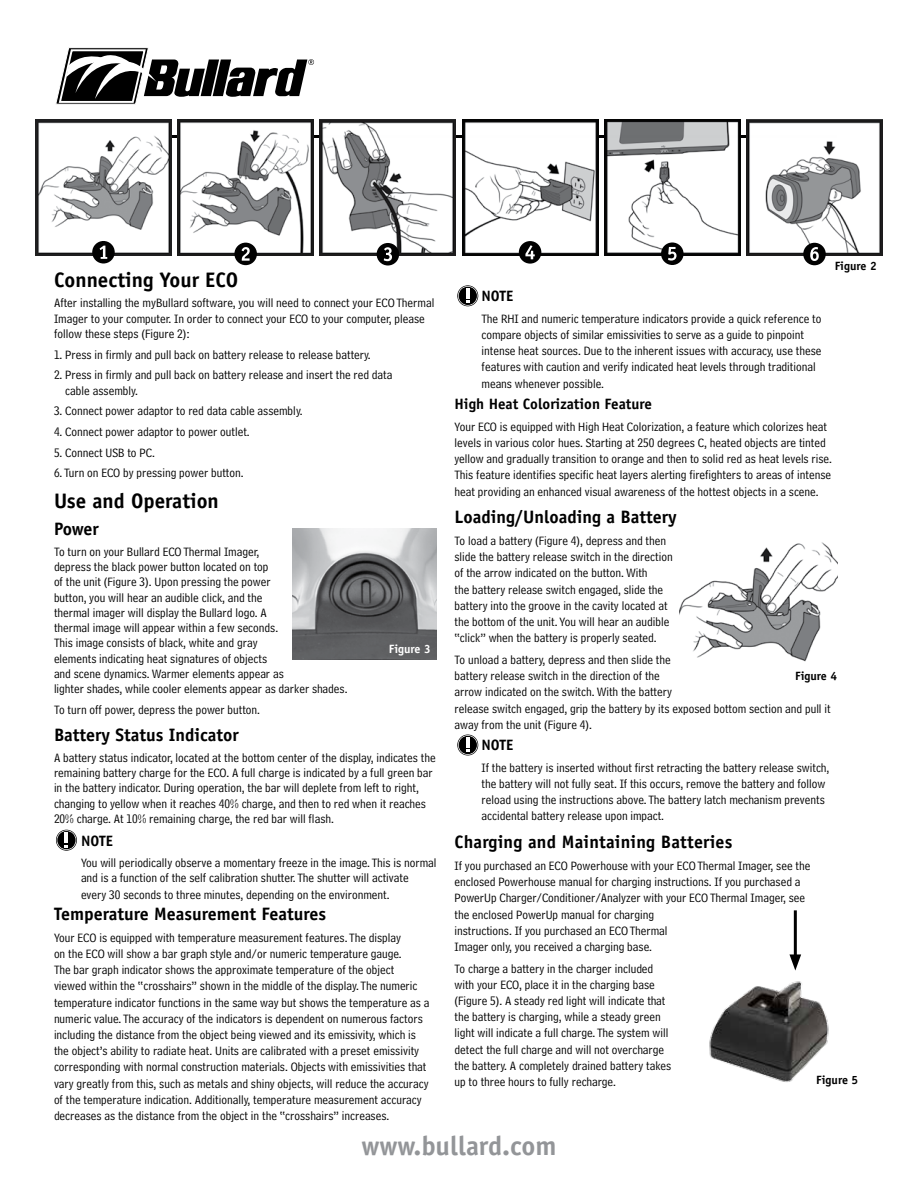
<style>
.page{position:relative;width:918px;height:1188px;background:#fff}
.page>*{position:absolute;margin:0;border:0;box-sizing:border-box;transform-origin:0 0}
.t1{font:700 27px "Officina Sans";color:#939598}
.t2{font:700 21px "Officina Sans";color:#000}
.t3{font:700 18px "Officina Sans";color:#000}
.t4{font:700 15px "Officina Sans";color:#000}
.t5{font:12.75px/16.2px "Bell Centennial Address";color:#000}
.t6{font:700 12px "Officina Sans";color:#000}
.t7{font:700 12px "Officina Sans";color:#fff}
</style>
<div class="page">
<svg style="left:56px;top:47px;width:258px;height:57px"></svg>
<hr style="left:54px;top:135px;width:783px;height:3px;background:#000">
<img style="left:293px;top:528px;width:143px;height:132px">
<svg style="left:56px;top:830px;width:21px;height:21px"></svg>
<img style="left:680px;top:542px;width:157px;height:120px">
<img style="left:36px;top:120px;width:135px;height:135px">
<div style="left:92px;top:241px;width:23px;height:23px;background:#010101;border-radius:50%"></div>
<svg style="left:100px;top:246px;width:7px;height:13px"></svg>
<img style="left:462px;top:120px;width:136px;height:135px">
<div style="left:519px;top:241px;width:22px;height:23px;background:#010101;border-radius:50%"></div>
<svg style="left:525px;top:245px;width:10px;height:14px"></svg>
<img style="left:604px;top:120px;width:136px;height:135px">
<div style="left:661px;top:242px;width:23px;height:23px;background:#010101;border-radius:50%"></div>
<svg style="left:668px;top:247px;width:9px;height:14px"></svg>
<img style="left:178px;top:120px;width:136px;height:135px">
<div style="left:234px;top:243px;width:23px;height:22px;background:#010101;border-radius:50%"></div>
<svg style="left:242px;top:247px;width:8px;height:14px"></svg>
<img style="left:320px;top:120px;width:136px;height:135px">
<div style="left:377px;top:243px;width:22px;height:23px;background:#010101;border-radius:50%"></div>
<svg style="left:384px;top:247px;width:8px;height:14px"></svg>
<img style="left:747px;top:120px;width:135px;height:135px">
<div style="left:803px;top:243px;width:23px;height:22px;background:#010101;border-radius:50%"></div>
<svg style="left:810px;top:247px;width:9px;height:14px"></svg>
<svg style="left:457px;top:285px;width:21px;height:21px"></svg>
<svg style="left:457px;top:735px;width:21px;height:21px"></svg>
<img style="left:709px;top:981px;width:120px;height:101px">
<hr style="left:794px;top:910px;width:3px;height:50px;background:#000">
<svg style="left:789px;top:954px;width:12px;height:17px"></svg>
<h2 class="t2" style="left:54px;top:266px;width:186px">Connecting Your ECO</h2>
<p class="t5" style="left:54px;top:295px;width:382px;line-height:15.3px">After installing the myBullard software, you will need to connect your ECO Thermal<br>Imager to your computer. In order to connect your ECO to your computer, please follow these steps (Figure 2):</p>
<p class="t5" style="left:54px;top:346px;width:318px">1. Press in firmly and pull back on battery release to release battery.</p>
<p class="t5" style="left:65px;top:367px;width:329px;line-height:15.3px;text-indent:-11px">2. Press in firmly and pull back on battery release and insert the red data cable assembly.</p>
<p class="t5" style="left:54px;top:403px;width:250px">3. Connect power adaptor to red data cable assembly.</p>
<p class="t5" style="left:54px;top:424px;width:197px">4. Connect power adaptor to power outlet.</p>
<p class="t5" style="left:54px;top:444px;width:102px">5. Connect USB to PC.</p>
<p class="t5" style="left:54px;top:465px;width:191px">6. Turn on ECO by pressing power button.</p>
<h2 class="t2" style="left:54px;top:488px;width:166px">Use and Operation</h2>
<h3 class="t3" style="left:54px;top:518px;width:46px">Power</h3>
<p class="t5" style="left:54px;top:544px;width:295px;line-height:15.3px">To turn on your Bullard ECO Thermal Imager,<br>depress the black power button located on top<br>of the unit (Figure 3). Upon pressing the power<br>button, you will hear an audible click, and the<br>thermal imager will display the Bullard logo. A<br>thermal image will appear within a few seconds.<br>This image consists of black, white and gray<br>elements indicating heat signatures of objects<br>and scene dynamics. Warmer elements appear as<br>lighter shades, while cooler elements appear as darker shades.</p>
<p class="t5" style="left:54px;top:702px;width:208px">To turn off power, depress the power button.</p>
<h3 class="t3" style="left:54px;top:724px;width:186px">Battery Status Indicator</h3>
<p class="t5" style="left:54px;top:750px;width:383px;line-height:15.3px">A battery status indicator, located at the bottom center of the display, indicates the remaining battery charge for the ECO. A full charge is indicated by a full green bar in the battery indicator. During operation, the bar will deplete from left to right, changing to yellow when it reaches 40% charge, and then to red when it reaches 20% charge. At 10% remaining charge, the red bar will flash.</p>
<p class="t4" style="left:81px;top:832px;width:18px">Note</p>
<p class="t5" style="left:81px;top:855px;width:357px;line-height:15.8px">You will periodically observe a momentary freeze in the image. This is normal and is a function of the self calibration shutter. The shutter will activate every 30 seconds to three minutes, depending on the environment.</p>
<h3 class="t3" style="left:54px;top:903px;width:274px">Temperature Measurement Features</h3>
<p class="t5" style="left:54px;top:929px;width:377px">Your ECO is equipped with temperature measurement features. The display<br>on the ECO will show a bar graph style and/or numeric temperature gauge.<br>The bar graph indicator shows the approximate temperature of the object viewed within the “crosshairs” shown in the middle of the display. The numeric temperature indicator functions in the same way but shows the temperature as a numeric value. The accuracy of the indicators is dependent on numerous factors including the distance from the object being viewed and its emissivity, which is the object’s ability to radiate heat. Units are calibrated with a preset emissivity corresponding with normal construction materials. Objects with emissivities that vary greatly from this, such as metals and shiny objects, will reduce the accuracy of the temperature indication. Additionally, temperature measurement accuracy decreases as the distance from the object in the “crosshairs” increases.</p>
<p class="t7" style="left:389px;top:641px;width:44px">Figure 3</p>
<p class="t6" style="left:835px;top:258px;width:44px">Figure 2</p>
<p class="t4" style="left:482px;top:287px;width:18px">Note</p>
<p class="t5" style="left:482px;top:310px;width:342px">The RHI and numeric temperature indicators provide a quick reference to compare objects of similar emissivities to serve as a guide to pinpoint intense heat sources. Due to the inherent issues with accuracy, use these features with caution and verify indicated heat levels through traditional means whenever possible.</p>
<p class="t4" style="left:454px;top:395px;width:199px">High Heat Colorization Feature</p>
<p class="t5" style="left:454px;top:418px;width:379px">Your ECO is equipped with High Heat Colorization, a feature which colorizes heat levels in various color hues. Starting at 250 degrees C, heated objects are tinted yellow and gradually transition to orange and then to solid red as heat levels rise.<br>This feature identifies specific heat layers alerting firefighters to areas of intense heat providing an enhanced visual awareness of the hottest objects in a scene.</p>
<h3 class="t3" style="left:454px;top:506px;width:224px">Loading/Unloading a Battery</h3>
<p class="t5" style="left:454px;top:533px;width:220px">To load a battery (Figure 4), depress and then slide the battery release switch in the direction of the arrow indicated on the button. With<br>the battery release switch engaged, slide the battery into the groove in the cavity located at the bottom of the unit. You will hear an audible “click” when the battery is properly seated.</p>
<p class="t5" style="left:454px;top:652px;width:378px">To unload a battery, depress and then slide the<br>battery release switch in the direction of the<br>arrow indicated on the switch. With the battery<br>release switch engaged, grip the battery by its exposed bottom section and pull it away from the unit (Figure 4).</p>
<p class="t4" style="left:482px;top:736px;width:18px">Note</p>
<p class="t5" style="left:482px;top:760px;width:349px">If the battery is inserted without first retracting the battery release switch, the battery will not fully seat. If this occurs, remove the battery and follow reload using the instructions above. The battery latch mechanism prevents accidental battery release upon impact.</p>
<h3 class="t3" style="left:454px;top:831px;width:279px">Charging and Maintaining Batteries</h3>
<p class="t5" style="left:454px;top:858px;width:357px">If you purchased an ECO Powerhouse with your ECO Thermal Imager, see the enclosed Powerhouse manual for charging instructions. If you purchased a PowerUp Charger/Conditioner/Analyzer with your ECO Thermal Imager, see the enclosed PowerUp manual for charging<br>instructions. If you purchased an ECO Thermal<br>Imager only, you received a charging base.</p>
<p class="t5" style="left:454px;top:960px;width:218px">To charge a battery in the charger included with your ECO, place it in the charging base (Figure 5). A steady red light will indicate that the battery is charging, while a steady green light will indicate a full charge. The system will detect the full charge and will not overcharge the battery. A completely drained battery takes up to three hours to fully recharge.</p>
<p class="t6" style="left:795px;top:668px;width:44px">Figure 4</p>
<p class="t6" style="left:816px;top:1073px;width:44px">Figure 5</p>
<h1 class="t1" style="left:361px;top:1129px;width:197px">www.bullard.com</h1>
</div>
